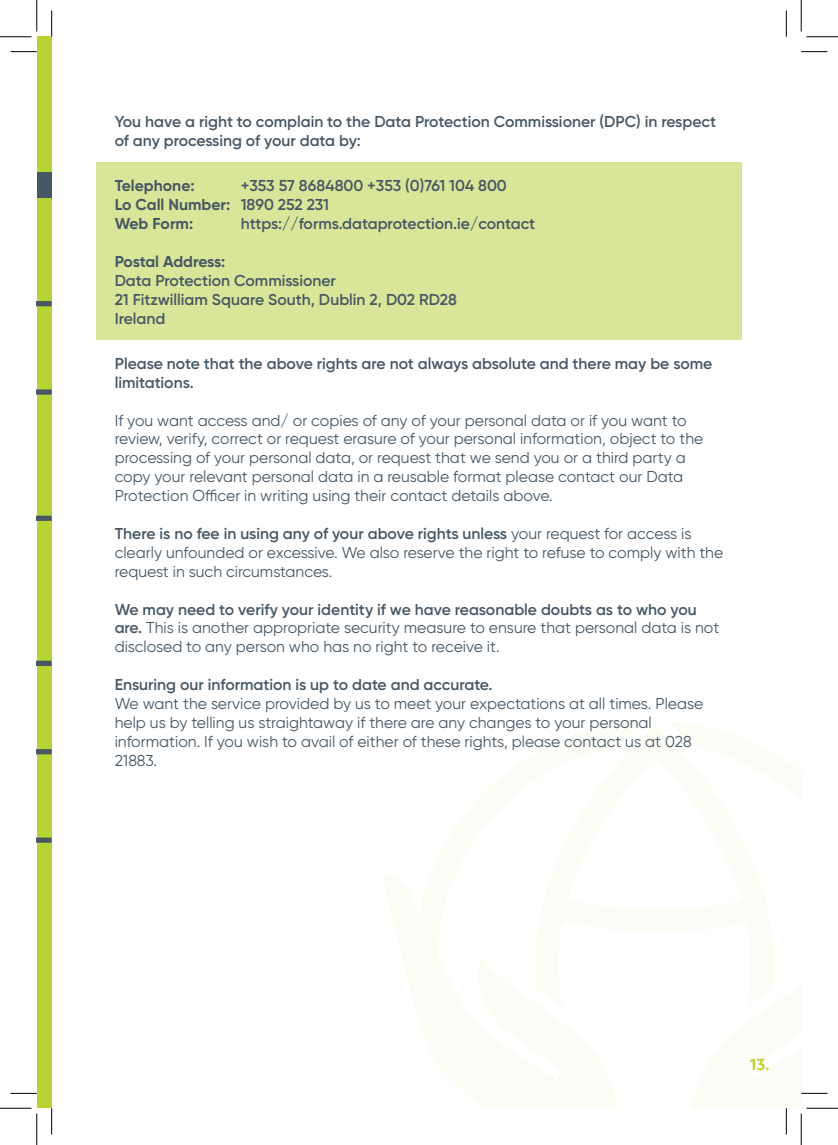
<style>
.page{position:relative;width:838px;height:1145px;background:#fff}
.page>*{position:absolute;margin:0;border:0;box-sizing:border-box;transform-origin:0 0}
.t1{font:700 17.5px "Autor";color:#b8d432}
.t2{font:15.75px/18.9px "Gilroy";color:#475865}
.t3{font:600 15.75px/18.9px "Gilroy";color:#475865}
.t4{font:700 15.75px "Gilroy";letter-spacing:-.02em;color:#475865}
.t5{font:700 15.75px "Gilroy";color:#475865}
.s1{font-weight:700}
.s2{font-weight:600}
</style>
<div class="page">
<div style="left:37px;top:37px;width:15px;height:1071px;background:#b8d432"></div>
<div style="left:37px;top:172px;width:15px;height:26px;background:#475865"></div>
<div style="left:37px;top:301px;width:15px;height:5px;background:#475865"></div>
<div style="left:37px;top:389px;width:15px;height:6px;background:#475865"></div>
<div style="left:37px;top:516px;width:15px;height:5px;background:#475865"></div>
<div style="left:37px;top:661px;width:15px;height:5px;background:#475865"></div>
<div style="left:37px;top:749px;width:15px;height:5px;background:#475865"></div>
<div style="left:37px;top:838px;width:15px;height:5px;background:#475865"></div>
<div style="left:96px;top:162px;width:645px;height:178px;background:#d9e699"></div>
<svg style="left:10px;top:51px;width:27px;height:1px"></svg>
<svg style="left:801px;top:51px;width:26px;height:1px"></svg>
<svg style="left:10px;top:1093px;width:27px;height:1px"></svg>
<svg style="left:801px;top:1093px;width:26px;height:1px"></svg>
<svg style="left:51px;top:10px;width:1px;height:27px"></svg>
<svg style="left:51px;top:1108px;width:1px;height:26px"></svg>
<svg style="left:786px;top:10px;width:1px;height:27px"></svg>
<svg style="left:786px;top:1108px;width:1px;height:26px"></svg>
<hr style="left:0;top:36px;width:32px;height:1px;background:#000">
<hr style="left:806px;top:36px;width:31px;height:1px;background:#000">
<hr style="left:0;top:1108px;width:32px;height:1px;background:#000">
<hr style="left:806px;top:1108px;width:31px;height:1px;background:#000">
<hr style="left:36px;top:0;width:1px;height:31px;background:#000">
<hr style="left:36px;top:1113px;width:1px;height:32px;background:#000">
<hr style="left:800px;top:0;width:1px;height:31px;background:#000">
<hr style="left:800px;top:1113px;width:1px;height:32px;background:#000">
<p class="t3" style="left:115px;top:112px;width:602px">You have a right to complain to the Data Protection Commissioner (DPC) in respect of any processing of your data by:</p>
<p class="t3" style="left:115px;top:176px;width:393px;text-indent:126px">+353 57 8684800 +353 (0)761 104 800<br><span class="s1">Lo Call Number:</span> 1890 252 231<br><span class="s1">Web Form:</span></p>
<p class="t5" style="left:115px;top:176px;width:82px">Telephone:</p>
<p class="t3" style="left:241px;top:214px;width:296px">https://forms.dataprotection.ie/contact</p>
<p class="t4" style="left:115px;top:252px;width:112px">Postal Address:</p>
<p class="t3" style="left:115px;top:271px;width:344px">Data Protection Commissioner<br>21 Fitzwilliam Square South, Dublin 2, D02 RD28<br>Ireland</p>
<p class="t3" style="left:115px;top:354px;width:599px">Please note that the above rights are not always absolute and there may be some limitations.</p>
<p class="t2" style="left:115px;top:410px;width:590px">If you want access and/ or copies of any of your personal data or if you want to review, verify, correct or request erasure of your personal information, object to the processing of your personal data, or request that we send you or a third party a copy your relevant personal data in a reusable format please contact our Data Protection Officer in writing using their contact details above.</p>
<p class="t2" style="left:115px;top:524px;width:610px"><span class="s2">There is no fee in using any of your above rights unless</span> your request for access is clearly unfounded or excessive. We also reserve the right to refuse to comply with the request in such circumstances.</p>
<p class="t2" style="left:115px;top:599px;width:606px"><span class="s2">We may need to verify your identity if we have reasonable doubts as to who you are.</span> This is another appropriate security measure to ensure that personal data is not disclosed to any person who has no right to receive it.</p>
<p class="t3" style="left:115px;top:675px;width:379px">Ensuring our information is up to date and accurate.</p>
<p class="t2" style="left:115px;top:694px;width:590px">We want the service provided by us to meet your expectations at all times. Please help us by telling us straightaway if there are any changes to your personal information. If you wish to avail of either of these rights, please contact us at 028<br>21883.</p>
<p class="t1" style="left:750px;top:1053px;width:21px">13.</p>
</div>
